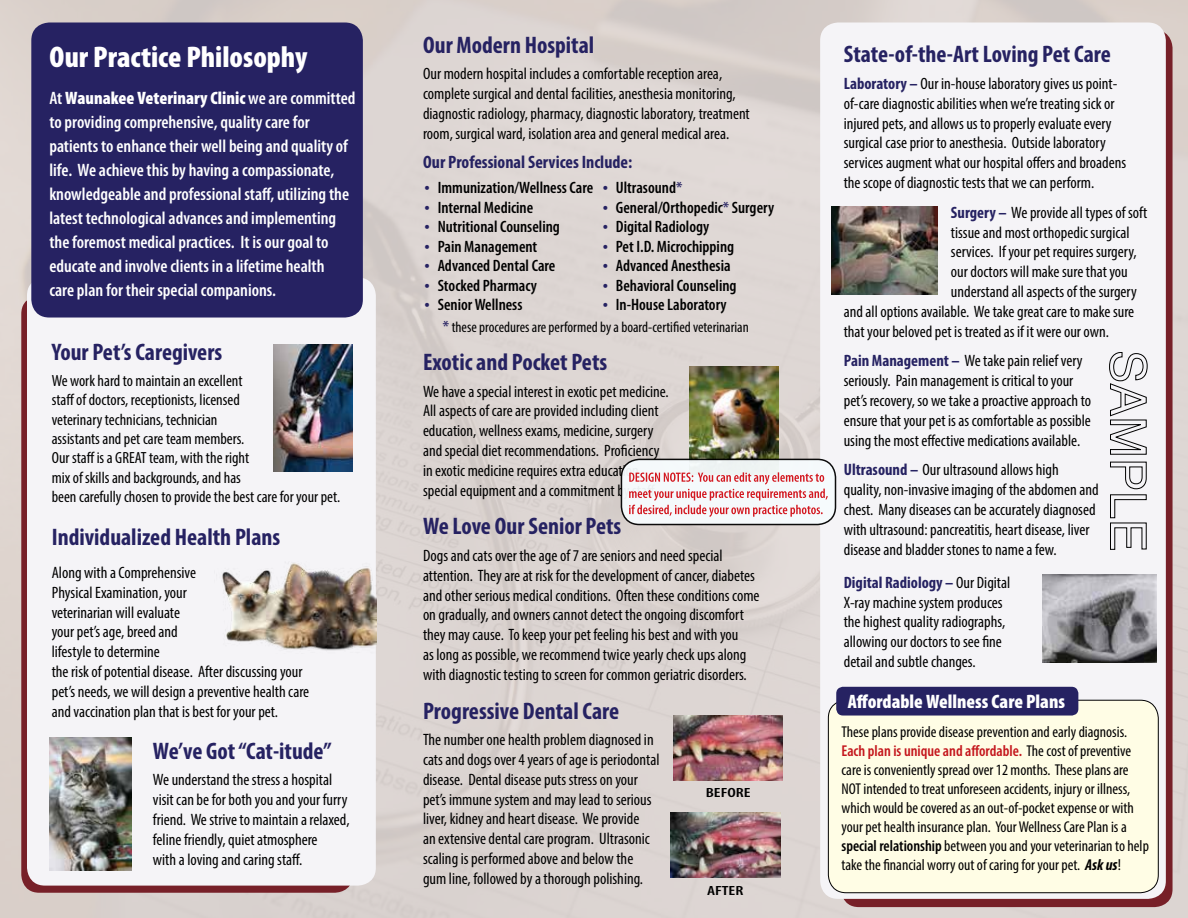
<style>
.page{position:relative;width:1188px;height:918px;background:#fff}
.page>*{position:absolute;margin:0;border:0;box-sizing:border-box;transform-origin:0 0}
.t1{font:900 condensed 30px "Myriad Pro";color:#fff}
.t2{font:700 condensed 24px "Myriad Pro";color:#262262}
.t3{font:900 condensed 19.5px "Myriad Pro";color:#fff}
.t4{font:600 condensed 18px/24px "Myriad Pro";color:#fff}
.t5{font:700 condensed 18px "Myriad Pro";color:#262262}
.t6{font:condensed 16.5px/19.8px "Myriad Pro";color:#000}
.t7{font:600 condensed 16.5px "Myriad Pro";color:#000}
.t8{font:condensed 16.2px/19.5px "Myriad Pro";color:#000}
.t9{font:condensed 15.75px/18.9px "Myriad Pro";color:#000}
.t10{font:condensed 15px "Myriad Pro";color:#000}
.t11{font:600 condensed 13.35px "Myriad Pro";color:#000;scale:1.35 1}
.s1{font-weight:900}
.s2{font-size:19.5px;color:#262262}
.s3{color:#262262}
.s4{font-weight:600;font-size:16.5px;color:#262262}
.s5{font-weight:700;color:#262262}
.s6{font-weight:600;color:#c4161c}
.s7{font-weight:600}
.s8{font-weight:700;font-style:italic}
.s9{font-weight:700;font-style:italic;font-size:16.05px}
.s10{font-size:16.05px}
</style>
<div class="page">
<img style="left:0;top:0;width:1188px;height:918px">
<div style="left:841px;top:30px;width:332px;height:877px;background:#772028;border-radius:18px"></div>
<div style="left:21px;top:296px;width:332px;height:597px;background:#772028;border-radius:18px"></div>
<div style="left:27px;top:278px;width:349px;height:608px;background:#f5f4f7;border-radius:18px"></div>
<div style="left:31px;top:22px;width:332px;height:296px;background:#262262;border-radius:18px"></div>
<img style="left:673px;top:716px;width:110px;height:64px">
<img style="left:671px;top:812px;width:109px;height:65px">
<img style="left:222px;top:563px;width:154px;height:88px">
<img style="left:273px;top:344px;width:80px;height:128px">
<div style="left:820px;top:22px;width:346px;height:877px;background:#f5f4f7;border-radius:18px"></div>
<img style="left:1042px;top:575px;width:114px;height:88px">
<img style="left:832px;top:207px;width:105px;height:88px">
<img style="left:690px;top:366px;width:88px;height:93px">
<div style="left:621px;top:459px;width:215px;height:66px;background:#f7fcfe;border-radius:18px"></div>
<div style="left:621px;top:459px;width:215px;height:66px;border:2px solid #000;border-radius:18px"></div>
<svg style="left:629px;top:472px;width:199px;height:45px"></svg>
<div style="left:828px;top:700px;width:330px;height:193px;background:#fffde5;border-radius:18px"></div>
<div style="left:828px;top:700px;width:331px;height:193px;border:1px solid #000;border-radius:18px"></div>
<svg style="left:1109px;top:352px;width:39px;height:198px"></svg>
<img style="left:49px;top:738px;width:83px;height:132px">
<div style="left:836px;top:687px;width:242px;height:29px;background:#262262;border-radius:7px"></div>
<h1 class="t1" style="left:49px;top:38px;width:259px">Our Practice Philosophy</h1>
<p class="t4" style="left:49px;top:86px;width:308px">At <span class="s1">Waunakee Veterinary Clinic</span> we are committed to providing comprehensive, quality care for patients to enhance their well being and quality of life. We achieve this by having a compassionate, knowledgeable and professional staff, utilizing the latest technological advances and implementing the foremost medical practices. It is our goal to educate and involve clients in a lifetime health<br>care plan for their special companions.</p>
<h2 class="t2" style="left:52px;top:337px;width:172px">Your Pet’s Caregivers</h2>
<p class="t8" style="left:52px;top:370px;width:290px">We work hard to maintain an excellent<br>staff of doctors, receptionists, licensed<br>veterinary technicians, technician<br>assistants and pet care team members.<br>Our staff is a GREAT team, with the right<br>mix of skills and backgrounds, and has<br>been carefully chosen to provide the best care for your pet.</p>
<h2 class="t2" style="left:52px;top:522px;width:230px">Individualized Health Plans</h2>
<p class="t6" style="left:52px;top:562px;width:259px">Along with a Comprehensive<br>Physical Examination, your<br>veterinarian will evaluate<br>your pet’s age, breed and<br>lifestyle to determine<br>the risk of potential disease. After discussing your pet’s needs, we will design a preventive health care and vaccination plan that is best for your pet.</p>
<h2 class="t2" style="left:153px;top:736px;width:180px">We’ve Got “Cat-itude”</h2>
<p class="t6" style="left:153px;top:770px;width:198px">We understand the stress a hospital visit can be for both you and your furry friend. We strive to maintain a relaxed, feline friendly, quiet atmosphere<br>with a loving and caring staff.</p>
<h2 class="t2" style="left:423px;top:30px;width:173px">Our Modern Hospital</h2>
<p class="t6" style="left:423px;top:64px;width:328px">Our modern hospital includes a comfortable reception area, complete surgical and dental facilities, anesthesia monitoring, diagnostic radiology, pharmacy, diagnostic laboratory, treatment room, surgical ward, isolation area and general medical area.</p>
<p class="t5" style="left:423px;top:150px;width:211px">Our Professional Services Include:</p>
<p class="t7" style="left:603px;top:177px;width:81px"><span class="s2">•</span> Ultrasound<span class="s3">*</span></p>
<p class="t7" style="left:603px;top:197px;width:173px"><span class="s2">•</span> General/Orthopedic<span class="s3">*</span> Surgery</p>
<p class="t7" style="left:603px;top:216px;width:108px"><span class="s2">•</span> Digital Radiology</p>
<p class="t7" style="left:603px;top:236px;width:133px"><span class="s2">•</span> Pet I.D. Microchipping</p>
<p class="t7" style="left:603px;top:255px;width:129px"><span class="s2">•</span> Advanced Anesthesia</p>
<p class="t7" style="left:603px;top:275px;width:135px"><span class="s2">•</span> Behavioral Counseling</p>
<p class="t7" style="left:603px;top:294px;width:126px"><span class="s2">•</span> In-House Laboratory</p>
<h2 class="t2" style="left:423px;top:347px;width:186px">Exotic and Pocket Pets</h2>
<p class="t6" style="left:423px;top:381px;width:247px">We have a special interest in exotic pet medicine.<br>All aspects of care are provided including client education, wellness exams, medicine, surgery and special diet recommendations. Proficiency in exotic medicine requires extra education, special equipment and a commitment by staff.</p>
<h2 class="t2" style="left:423px;top:511px;width:200px">We Love Our Senior Pets</h2>
<p class="t6" style="left:423px;top:545px;width:338px">Dogs and cats over the age of 7 are seniors and need special attention. They are at risk for the development of cancer, diabetes and other serious medical conditions. Often these conditions come on gradually, and owners cannot detect the ongoing discomfort they may cause. To keep your pet feeling his best and with you<br>as long as possible, we recommend twice yearly check ups along with diagnostic testing to screen for common geriatric disorders.</p>
<h2 class="t2" style="left:423px;top:696px;width:198px">Progressive Dental Care</h2>
<p class="t6" style="left:423px;top:730px;width:238px">The number one health problem diagnosed in cats and dogs over 4 years of age is periodontal disease. Dental disease puts stress on your pet’s immune system and may lead to serious liver, kidney and heart disease. We provide<br>an extensive dental care program. Ultrasonic scaling is performed above and below the gum line, followed by a thorough polishing.</p>
<p class="t7" style="left:425px;top:178px;width:170px"><span class="s2">•</span> Immunization/Wellness Care</p>
<p class="t7" style="left:425px;top:197px;width:110px"><span class="s2">•</span> Internal Medicine</p>
<p class="t7" style="left:425px;top:217px;width:137px"><span class="s2">•</span> Nutritional Counseling</p>
<p class="t7" style="left:425px;top:236px;width:114px"><span class="s2">•</span> Pain Management</p>
<p class="t7" style="left:425px;top:256px;width:132px"><span class="s2">•</span> Advanced Dental Care</p>
<p class="t7" style="left:425px;top:275px;width:114px"><span class="s2">•</span> Stocked Pharmacy</p>
<p class="t7" style="left:425px;top:295px;width:99px"><span class="s2">•</span> Senior Wellness</p>
<p class="t10" style="left:443px;top:318px;width:307px"><span class="s4">*</span> these procedures are performed by a board-certified veterinarian</p>
<p class="t11" style="left:706px;top:785px;width:35px">BEFORE</p>
<p class="t11" style="left:707px;top:882px;width:28px">AFTER</p>
<h2 class="t2" style="left:844px;top:39px;width:269px">State-of-the-Art Loving Pet Care</h2>
<p class="t6" style="left:844px;top:73px;width:284px"><span class="s5">Laboratory –</span> Our in-house laboratory gives us point&shy;of-care diagnostic abilities when we’re treating sick or injured pets, and allows us to properly evaluate every surgical case prior to anesthesia. Outside laboratory services augment what our hospital offers and broadens the scope of diagnostic tests that we can perform.</p>
<p class="t6" style="left:951px;top:202px;width:198px"><span class="s5">Surgery –</span> We provide all types of soft</p>
<p class="t6" style="left:951px;top:222px;width:180px">tissue and most orthopedic surgical</p>
<p class="t6" style="left:951px;top:242px;width:187px">services. If your pet requires surgery,</p>
<p class="t6" style="left:951px;top:262px;width:178px">our doctors will make sure that you</p>
<p class="t6" style="left:951px;top:281px;width:187px">understand all aspects of the surgery</p>
<p class="t6" style="left:844px;top:301px;width:292px">and all options available. We take great care to make sure</p>
<p class="t6" style="left:844px;top:321px;width:267px">that your beloved pet is treated as if it were our own.</p>
<p class="t6" style="left:844px;top:351px;width:249px"><span class="s5">Pain Management –</span> We take pain relief very seriously. Pain management is critical to your pet’s recovery, so we take a proactive approach to ensure that your pet is as comfortable as possible using the most effective medications available.</p>
<p class="t6" style="left:844px;top:460px;width:256px"><span class="s5">Ultrasound –</span> Our ultrasound allows high quality, non-invasive imaging of the abdomen and chest. Many diseases can be accurately diagnosed with ultrasound: pancreatitis, heart disease, liver disease and bladder stones to name a few.</p>
<p class="t6" style="left:844px;top:572px;width:168px"><span class="s5">Digital Radiology –</span> Our Digital<br>X-ray machine system produces the highest quality radiographs, allowing our doctors to see fine detail and subtle changes.</p>
<p class="t3" style="left:848px;top:689px;width:219px">Affordable Wellness Care Plans</p>
<p class="t9" style="left:842px;top:722px;width:309px">These plans provide disease prevention and early diagnosis.<br><span class="s6">Each plan is unique and affordable.</span> The cost of preventive care is conveniently spread over 12 months. These plans are NOT intended to treat unforeseen accidents, injury or illness, which would be covered as an out-of-pocket expense or with your pet health insurance plan. Your Wellness Care Plan is a <span class="s7">special relationship</span> between you and your veterinarian to help take the financial worry out of caring for your pet. <span class="s8">Ask u</span><span class="s9">s</span><span class="s10">!</span></p>
</div>
